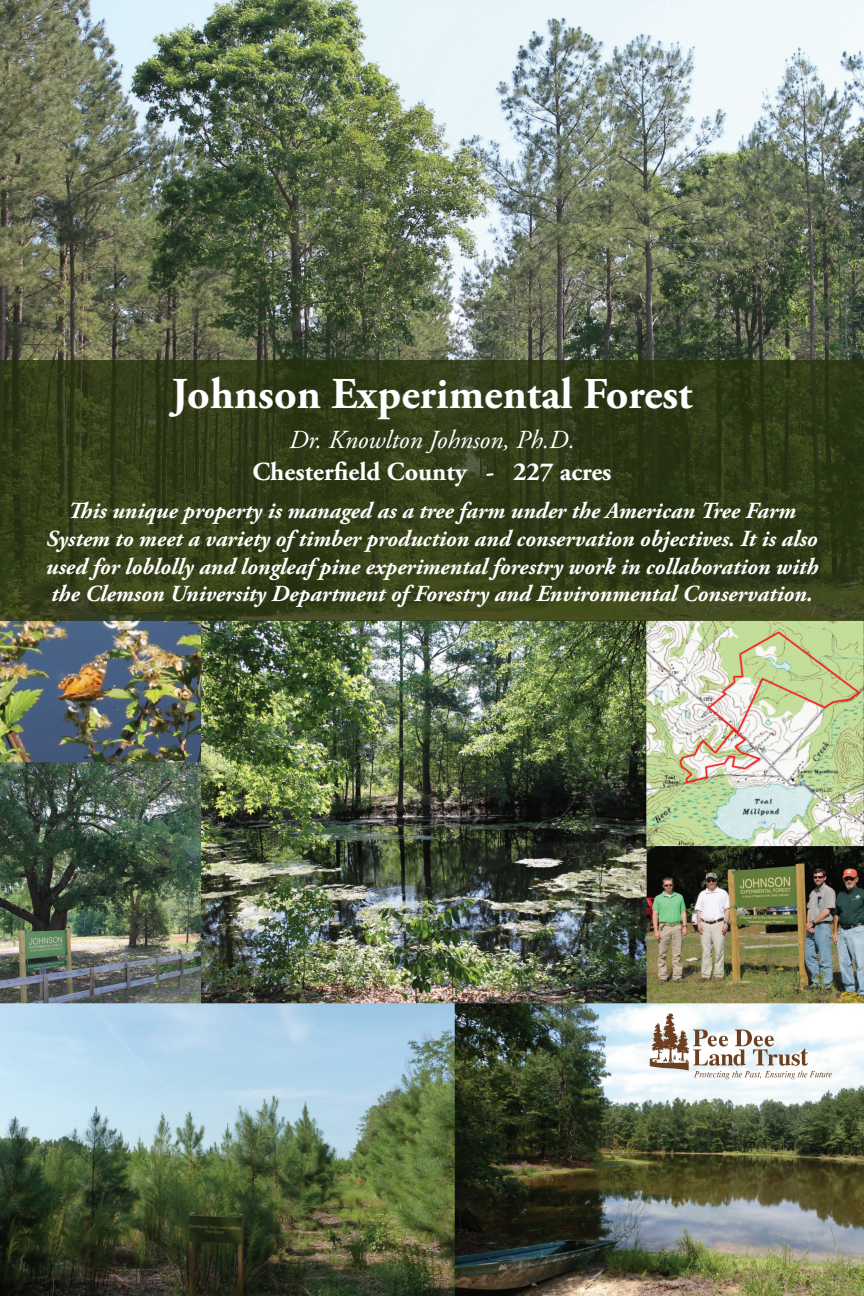
<style>
.page{position:relative;width:864px;height:1296px;background:#fff}
.page>*{position:absolute;margin:0;border:0;box-sizing:border-box;transform-origin:0 0}
.t1{font:700 44px "Adobe Garamond Pro";color:#fff}
.t2{font:700 26px "Adobe Garamond Pro";color:#fff}
.t3{font:italic 26px "Adobe Garamond Pro";color:#fff}
.t4{font:italic 700 23px/27.6px "Adobe Garamond Pro";color:#fff;text-align:center}
</style>
<div class="page">
<img style="left:0;top:0;width:864px;height:1296px">
<svg style="left:0;top:360px;width:864px;height:261px;background:#313c18"></svg>
<svg style="left:650px;top:1013px;width:182px;height:66px"></svg>
<h1 class="t1" style="left:172px;top:369px;width:522px">Johnson Experimental Forest</h1>
<p class="t3" style="left:289px;top:424px;width:287px">Dr. Knowlton Johnson, Ph.D.</p>
<p class="t2" style="left:252px;top:456px;width:361px">Chesterfield County - 227 acres</p>
<p class="t4" style="left:46px;top:498px;width:774px">This unique property is managed as a tree farm under the American Tree Farm System to meet a variety of timber production and conservation objectives. It is also used for loblolly and longleaf pine experimental forestry work in collaboration with the Clemson University Department of Forestry and Environmental Conservation.</p>
</div>
